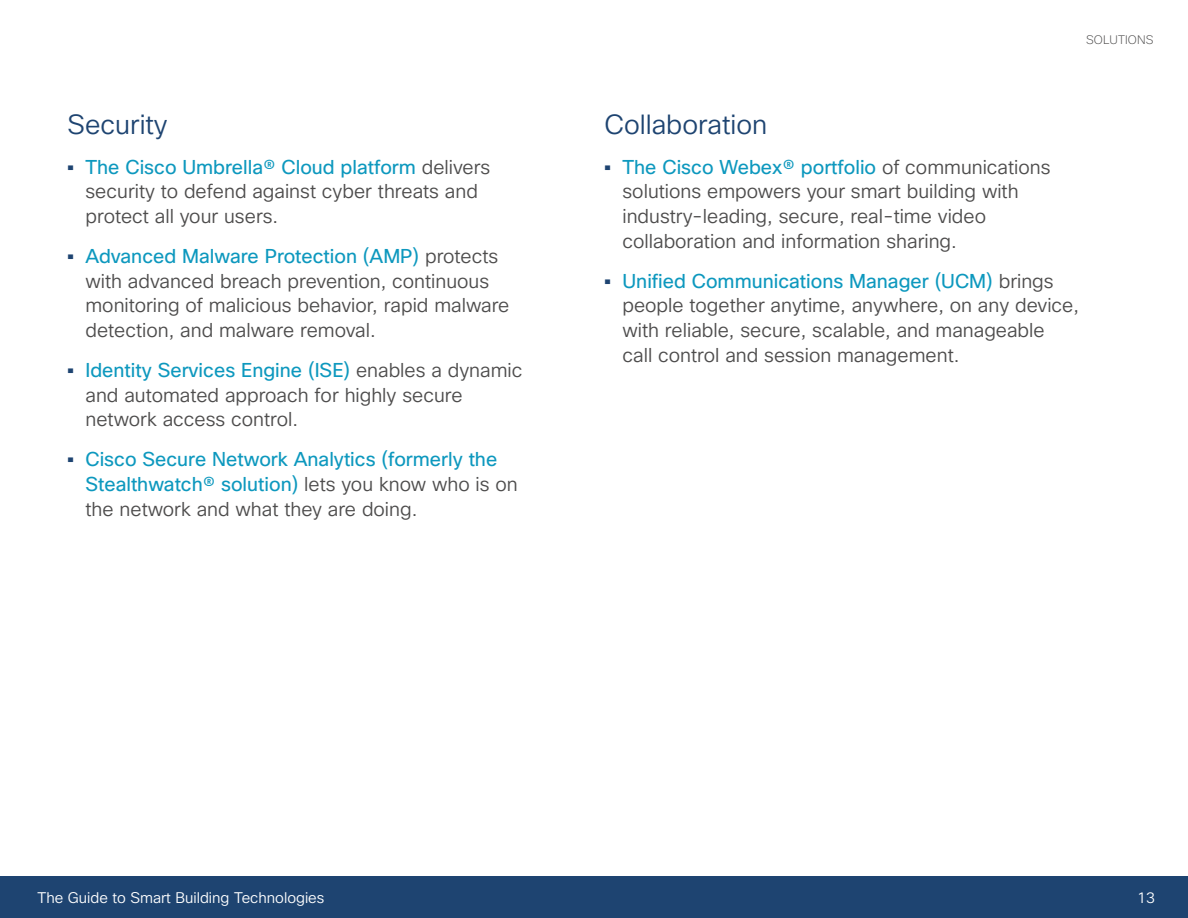
<style>
.page{position:relative;width:1188px;height:918px;background:#fff}
.page>*{position:absolute;margin:0;border:0;box-sizing:border-box;transform-origin:0 0}
.t1{font:300 27px "Cisco Sans";color:#1e4471}
.t2{font:300 19.5px/24.8px "Cisco Sans";color:#4d4c4c}
.t3{font:19.5px/24.8px "Cisco Sans";color:#0d98be}
.t4{font:300 15px "Cisco Sans";color:#fff}
.t5{font:200 12px "Cisco Sans";letter-spacing:.01em;color:#4d4c4c}
.s1{font-family:"Cisco Sans TT";font-weight:800;color:#1e4471}
.s2{font-weight:400;color:#0d98be}
.s3{font-weight:300;color:#4d4c4c}
</style>
<div class="page">
<div style="left:0;top:876px;width:1188px;height:42px;background:#1e4471"></div>
<h1 class="t1" style="left:68px;top:107px;width:102px">Security</h1>
<p class="t2" style="left:85px;top:155px;width:406px;text-indent:-18px"><span class="s1">•</span> <span class="s2">The Cisco Umbrella® Cloud platform</span> delivers security to defend against cyber threats and protect all your users.</p>
<p class="t2" style="left:85px;top:244px;width:426px;text-indent:-18px"><span class="s1">•</span> <span class="s2">Advanced Malware Protection (AMP)</span> protects with advanced breach prevention, continuous monitoring of malicious behavior, rapid malware detection, and malware removal.</p>
<p class="t2" style="left:85px;top:358px;width:438px;text-indent:-18px"><span class="s1">•</span> <span class="s2">Identity Services Engine (ISE)</span> enables a dynamic and automated approach for highly secure network access control.</p>
<p class="t3" style="left:85px;top:447px;width:434px;text-indent:-18px"><span class="s1">•</span> Cisco Secure Network Analytics (formerly the<br>Stealthwatch® solution) <span class="s3">lets you know who is on the network and what they are doing.</span></p>
<p class="t5" style="left:1086px;top:32px;width:69px">SOLUTIONS</p>
<h1 class="t1" style="left:604px;top:107px;width:164px">Collaboration</h1>
<p class="t2" style="left:622px;top:155px;width:430px;text-indent:-18px"><span class="s1">•</span> <span class="s2">The Cisco Webex® portfolio</span> of communications solutions empowers your smart building with industry-leading, secure, real-time video collaboration and information sharing.</p>
<p class="t2" style="left:622px;top:269px;width:458px;text-indent:-18px"><span class="s1">•</span> <span class="s2">Unified Communications Manager (UCM)</span> brings people together anytime, anywhere, on any device, with reliable, secure, scalable, and manageable call control and session management.</p>
<p class="t4" style="left:38px;top:888px;width:288px">The Guide to Smart Building Technologies</p>
<p class="t4" style="left:1137px;top:888px;width:19px">13</p>
</div>
